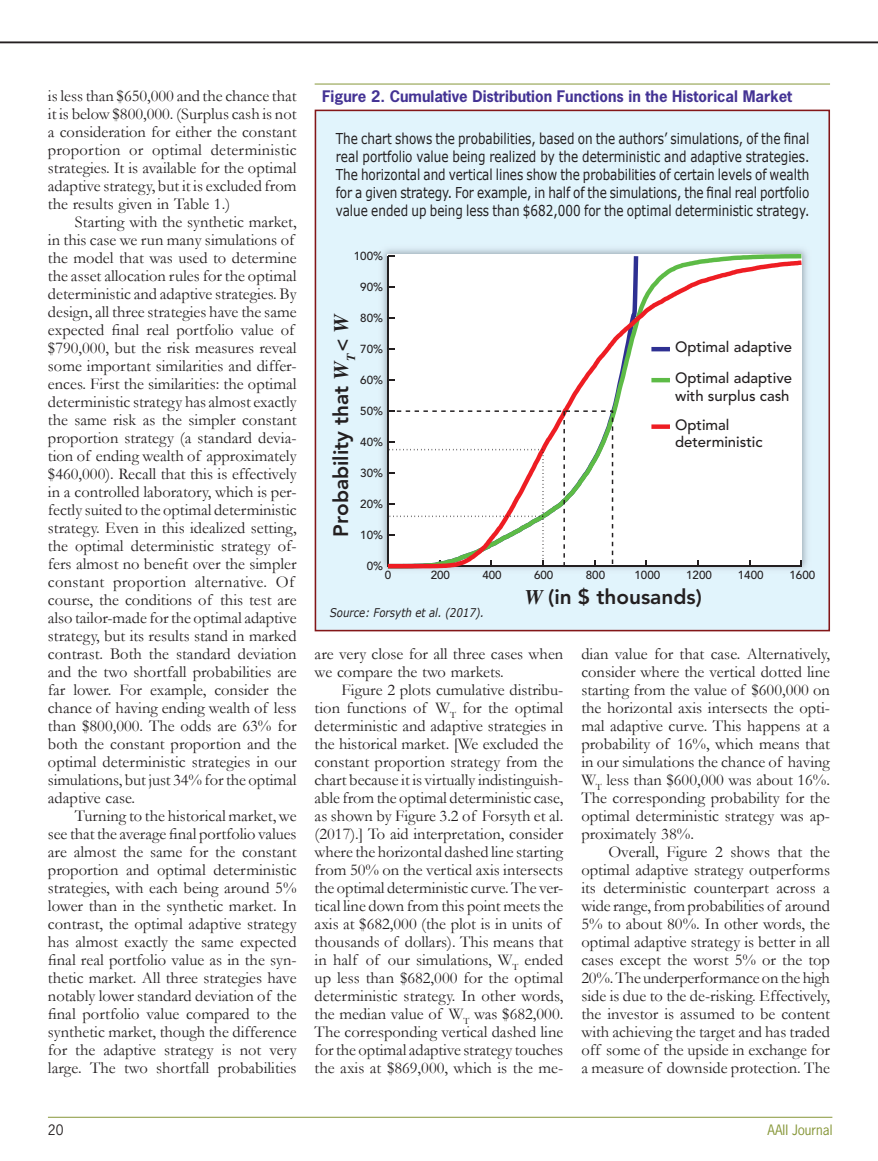
<style>
.page{position:relative;width:878px;height:1161px;background:#fff}
.page>*{position:absolute;margin:0;border:0;box-sizing:border-box;transform-origin:0 0}
.t1{font:800 20.85px "Avenir";color:#231f20}
.t2{font:16.5px/18px "Garamond";color:#231f20;text-align:justify}
.t3{font:15px/18px "Verdana";color:#231f20;text-align:justify;scale:.8 1}
.t4{font:700 15px "News Gothic Std";color:#443394}
.t5{font:500 14.85px/31px "Avenir";color:#231f20}
.t6{font:13.5px "News Gothic Std";color:#879739}
.t7{font:13.5px "News Gothic Std";color:#231f20}
.t8{font:italic 12px "Verdana";color:#231f20;scale:.85 1}
.t9{font:500 11.55px "Avenir";color:#231f20}
.s1{font-family:"Times";font-weight:700;font-style:italic}
</style>
<div class="page">
<hr style="left:48px;top:1117px;width:784px;height:1px;background:#879739">
<hr style="left:0;top:42px;width:878px;height:1px;background:#231f20">
<div style="left:315px;top:110px;width:514px;height:521px;background:#e1f4fc"></div>
<img style="left:382px;top:249px;width:425px;height:321px">
<hr style="left:387px;top:256px;width:1px;height:310px;background:#231f20">
<div style="left:388px;top:260px;width:413px;height:308px;background:#fff"></div>
<svg style="left:387px;top:410px;width:226px;height:157px;background:#f2eeeb"></svg>
<div style="left:314px;top:110px;width:516px;height:521px;border:2px solid #831618"></div>
<hr style="left:314px;top:84px;width:516px;height:1px;background:#879739">
<p class="t2" style="left:48px;top:86px;width:250px">is less than $650,000 and the chance that it is below $800,000. (Surplus cash is not a consideration for either the constant proportion or optimal deterministic strategies. It is available for the optimal adaptive strategy, but it is excluded from the results given in Table 1.)</p>
<p class="t2" style="left:48px;top:212px;width:250px;text-align:left;text-indent:27px">Starting with the synthetic market, in this case we run many simulations of the model that was used to determine the asset allocation rules for the optimal deterministic and adaptive strategies. By design, all three strategies have the same expected final real portfolio value of $790,000, but the risk measures reveal some important similarities and differ&shy;ences. First the similarities: the optimal deterministic strategy has almost exactly the same risk as the simpler constant proportion strategy (a standard devia&shy;tion of ending wealth of approximately $460,000). Recall that this is effectively in a controlled laboratory, which is per&shy;fectly suited to the optimal deterministic strategy. Even in this idealized setting, the optimal deterministic strategy of&shy;fers almost no benefit over the simpler constant proportion alternative. Of course, the conditions of this test are also tailor-made for the optimal adaptive strategy, but its results stand in marked contrast. Both the standard deviation and the two shortfall probabilities are far lower. For example, consider the chance of having ending wealth of less than $800,000. The odds are 63% for both the constant proportion and the optimal deterministic strategies in our simulations, but just 34% for the optimal adaptive case.</p>
<p class="t2" style="left:48px;top:806px;width:250px;text-indent:27px">Turning to the historical market, we see that the average final portfolio values are almost the same for the constant proportion and optimal deterministic strategies, with each being around 5% lower than in the synthetic market. In contrast, the optimal adaptive strategy has almost exactly the same expected final real portfolio value as in the syn&shy;thetic market. All three strategies have notably lower standard deviation of the final portfolio value compared to the synthetic market, though the difference for the adaptive strategy is not very large. The two shortfall probabilities</p>
<p class="t4" style="left:322px;top:86px;width:471px">Figure 2. Cumulative Distribution Functions in the Historical Market</p>
<p class="t3" style="left:336px;top:130px;width:593px">The chart shows the probabilities, based on the authors’ simulations, of the final real portfolio value being realized by the deterministic and adaptive strategies.<br>The horizontal and vertical lines show the probabilities of certain levels of wealth for a given strategy. For example, in half of the simulations, the final real portfolio value ended up being less than $682,000 for the optimal deterministic strategy.</p>
<p class="t9" style="left:354px;top:249px;width:31px">100%</p>
<p class="t9" style="left:360px;top:280px;width:24px">90%</p>
<p class="t9" style="left:360px;top:311px;width:24px">80%</p>
<p class="t1" style="left:329px;top:537px;width:225px;rotate:-90deg">Probability that <span class="s1">W</span><sub>T</sub> <span class="s1">&lt; W</span></p>
<p class="t9" style="left:360px;top:342px;width:24px">70%</p>
<p class="t9" style="left:360px;top:373px;width:24px">60%</p>
<p class="t9" style="left:360px;top:404px;width:24px">50%</p>
<p class="t9" style="left:360px;top:435px;width:24px">40%</p>
<p class="t9" style="left:360px;top:466px;width:24px">30%</p>
<p class="t9" style="left:360px;top:497px;width:24px">20%</p>
<p class="t9" style="left:360px;top:528px;width:24px">10%</p>
<p class="t5" style="left:675px;top:332px;width:118px">Optimal adaptive<br>Optimal adaptive</p>
<p class="t5" style="left:675px;top:382px;width:116px;line-height:28.7px">with surplus cash<br>Optimal</p>
<p class="t5" style="left:675px;top:427px;width:89px">deterministic</p>
<p class="t9" style="left:366px;top:559px;width:18px">0%</p>
<p class="t9" style="left:385px;top:568px;width:8px">0</p>
<p class="t9" style="left:430px;top:568px;width:21px">200</p>
<p class="t9" style="left:482px;top:568px;width:21px">400</p>
<p class="t9" style="left:534px;top:568px;width:21px">600</p>
<p class="t9" style="left:585px;top:568px;width:21px">800</p>
<p class="t9" style="left:634px;top:568px;width:27px">1000</p>
<p class="t9" style="left:686px;top:568px;width:27px">1200</p>
<p class="t9" style="left:737px;top:568px;width:27px">1400</p>
<p class="t9" style="left:789px;top:568px;width:27px">1600</p>
<p class="t8" style="left:330px;top:604px;width:183px">Source: Forsyth et al. (2017).</p>
<p class="t1" style="left:524px;top:584px;width:179px"><span class="s1">W</span> (in $ thousands)</p>
<p class="t2" style="left:314px;top:644px;width:250px">are very close for all three cases when we compare the two markets.</p>
<p class="t2" style="left:314px;top:680px;width:250px;text-align:left;text-indent:27px">Figure 2 plots cumulative distribu&shy;tion functions of W<sub>T</sub> for the optimal deterministic and adaptive strategies in the historical market. [We excluded the constant proportion strategy from the chart because it is virtually indistinguish&shy;able from the optimal deterministic case, as shown by Figure 3.2 of Forsyth et al. (2017).] To aid interpretation, consider where the horizontal dashed line starting from 50% on the vertical axis intersects the optimal deterministic curve. The ver&shy;tical line down from this point meets the axis at $682,000 (the plot is in units of thousands of dollars). This means that in half of our simulations, W<sub>T</sub> ended up less than $682,000 for the optimal deterministic strategy. In other words, the median value of W<sub>T</sub> was $682,000.<br>The corresponding vertical dashed line for the optimal adaptive strategy touches the axis at $869,000, which is the me-</p>
<p class="t2" style="left:581px;top:644px;width:250px">dian value for that case. Alternatively, consider where the vertical dotted line starting from the value of $600,000 on the horizontal axis intersects the opti&shy;mal adaptive curve. This happens at a probability of 16%, which means that in our simulations the chance of having W<sub>T</sub> less than $600,000 was about 16%.<br>The corresponding probability for the optimal deterministic strategy was ap&shy;proximately 38%.</p>
<p class="t2" style="left:581px;top:842px;width:250px;text-indent:27px">Overall, Figure 2 shows that the optimal adaptive strategy outperforms its deterministic counterpart across a wide range, from probabilities of around 5% to about 80%. In other words, the optimal adaptive strategy is better in all cases except the worst 5% or the top 20%. The underperformance on the high side is due to the de-risking. Effectively, the investor is assumed to be content with achieving the target and has traded off some of the upside in exchange for a measure of downside protection. The</p>
<p class="t7" style="left:48px;top:1121px;width:17px">20</p>
<p class="t6" style="left:767px;top:1121px;width:66px">AAII Journal</p>
</div>
